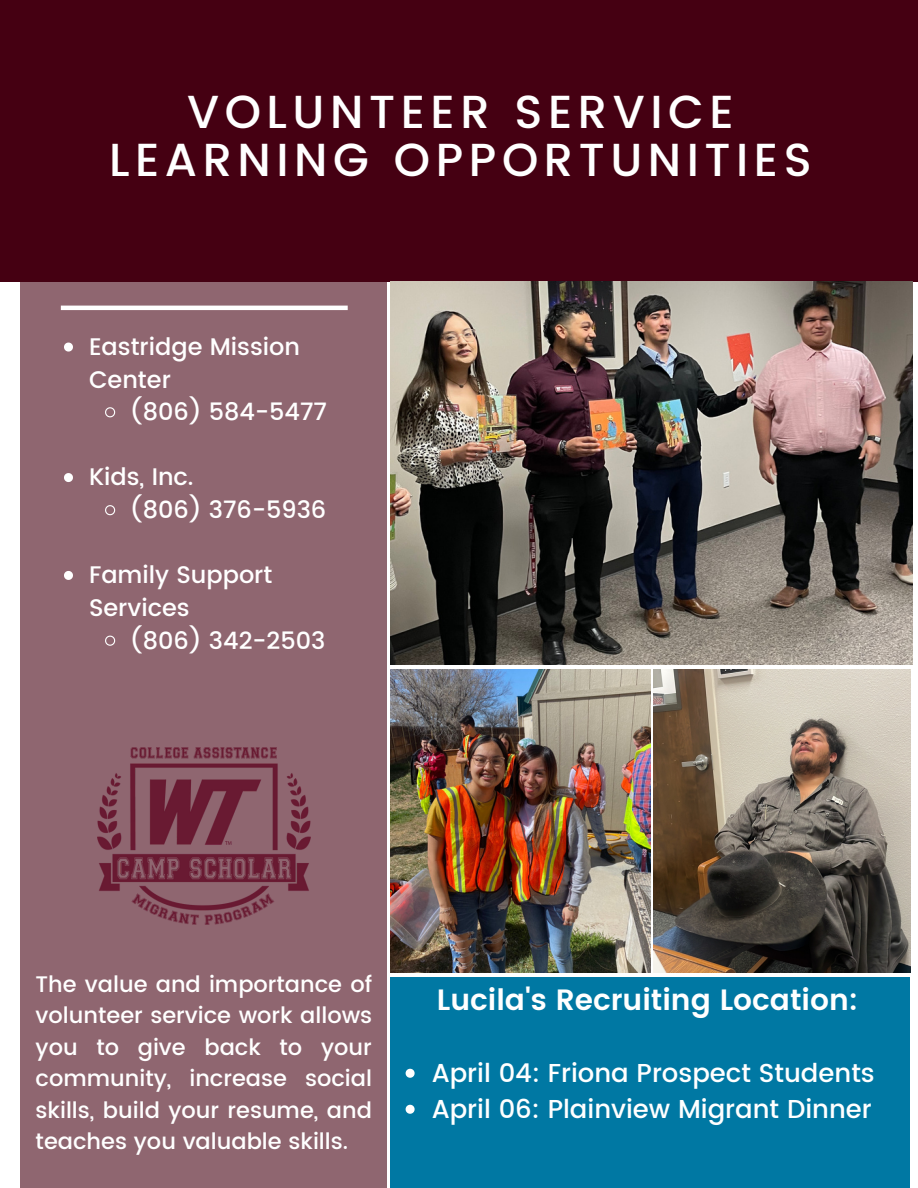
<style>
.page{position:relative;width:918px;height:1188px;background:#fff}
.page>*{position:absolute;margin:0;border:0;box-sizing:border-box;transform-origin:0 0}
.t1{font:500 46.35px/48.3px "Poppins";letter-spacing:.12em;color:#fff;text-align:center}
.t2{font:600 29.4px "Poppins";color:#fff}
.t3{font:500 25.95px/36px "Poppins";color:#fff}
.t4{font:500 24px/32.7px "Poppins";color:#fff}
.t5{font:500 22.5px/31.5px "Poppins";color:#fff;text-align:justify}
</style>
<div class="page">
<div style="left:0;top:0;width:918px;height:281px;background:#450012"></div>
<div style="left:20px;top:281px;width:367px;height:907px;background:#8f6670"></div>
<img style="left:97px;top:748px;width:214px;height:176px">
<hr style="left:61px;top:306px;width:287px;height:4px;background:#fff">
<svg style="left:64px;top:343px;width:9px;height:9px"></svg>
<svg style="left:104px;top:406px;width:12px;height:12px"></svg>
<svg style="left:64px;top:473px;width:9px;height:9px"></svg>
<svg style="left:104px;top:504px;width:12px;height:12px"></svg>
<svg style="left:64px;top:571px;width:9px;height:9px"></svg>
<svg style="left:104px;top:635px;width:12px;height:12px"></svg>
<img style="left:390px;top:281px;width:522px;height:384px">
<img style="left:390px;top:670px;width:260px;height:302px">
<div style="left:390px;top:977px;width:520px;height:211px;background:#0078a3"></div>
<img style="left:654px;top:670px;width:256px;height:302px">
<svg style="left:406px;top:1069px;width:9px;height:9px"></svg>
<svg style="left:406px;top:1105px;width:9px;height:9px"></svg>
<h1 class="t1" style="left:109px;top:87px;width:704px">VOLUNTEER SERVICE<br>LEARNING OPPORTUNITIES</h1>
<p class="t4" style="left:89px;top:330px;width:213px">Eastridge Mission<br>Center</p>
<p class="t4" style="left:130px;top:396px;width:199px">(806) 584-5477</p>
<p class="t4" style="left:130px;top:461px;width:198px;text-indent:-41px">Kids, Inc.<br>(806) 376-5936</p>
<p class="t4" style="left:89px;top:559px;width:185px">Family Support<br>Services</p>
<p class="t4" style="left:130px;top:624px;width:197px">(806) 342-2503</p>
<p class="t5" style="left:36px;top:968px;width:338px">The value and importance of volunteer service work allows you to give back to your community, increase social skills, build your resume, and teaches you valuable skills.</p>
<h2 class="t2" style="left:437px;top:983px;width:423px">Lucila's Recruiting Location:</h2>
<p class="t3" style="left:432px;top:1055px;width:445px">April 04: Friona Prospect Students<br>April 06: Plainview Migrant Dinner</p>
</div>
